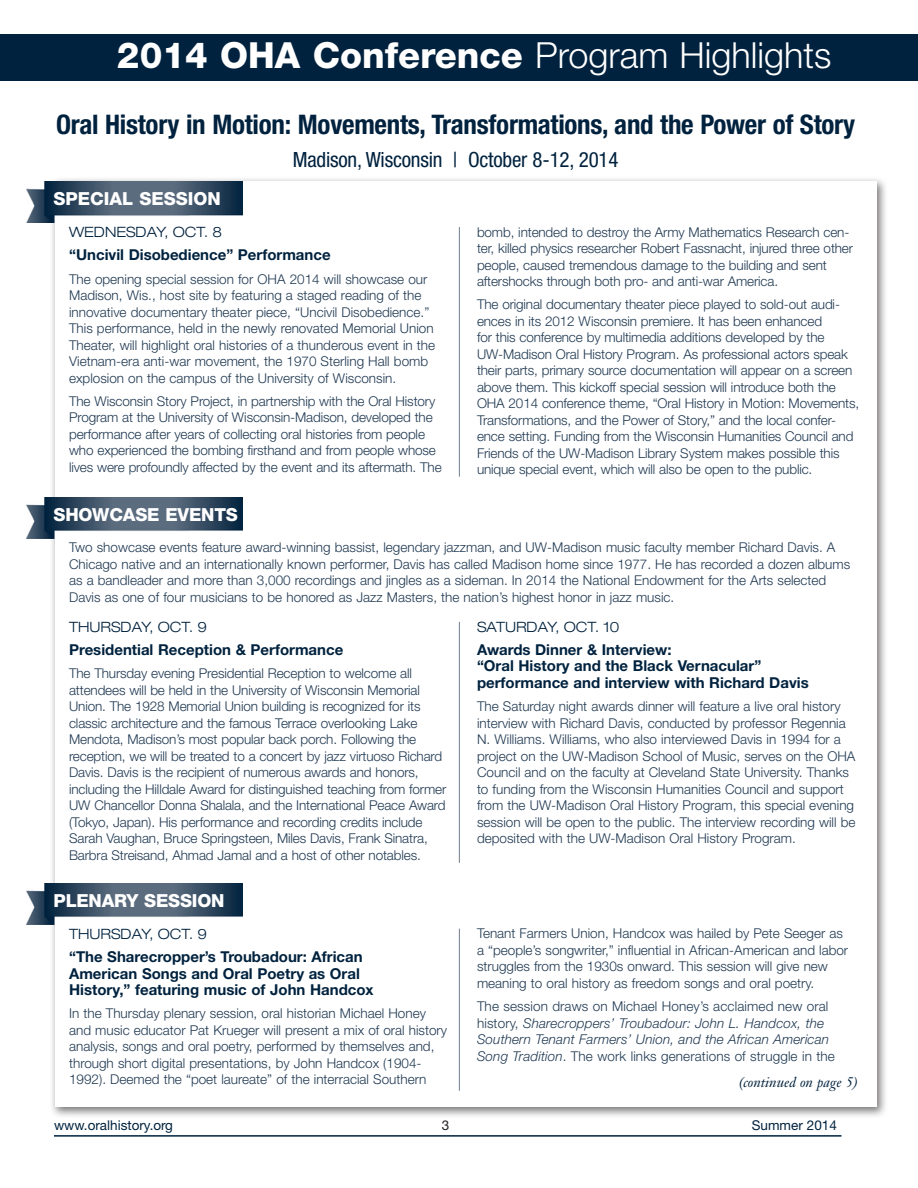
<style>
.page{position:relative;width:918px;height:1188px;background:#fff}
.page>*{position:absolute;margin:0;border:0;box-sizing:border-box;transform-origin:0 0}
.t1{font:800 36px "Helvetica Neue LT Std";color:#fff}
.t2{font:700 condensed 27px "Helvetica Neue LT Std";letter-spacing:-.01em;color:#00223e}
.t3{font:condensed 21px "Helvetica Neue LT Std";letter-spacing:-.01em;color:#00223e}
.t4{font:800 18px "Helvetica Neue LT Std";letter-spacing:-.01em;color:#fff}
.t5{font:700 15px/16.5px "Helvetica Neue LT Std";color:#00223e}
.t6{font:300 expanded 14.25px "Helvetica Neue LT Std";color:#00223e}
.t7{font:italic 14.25px "Janson Text";color:#00223e}
.t8{font:300 13.5px/16.5px "Helvetica Neue LT Std";color:#203952}
.t9{font:italic 300 13.5px/16.5px "Helvetica Neue LT Std";letter-spacing:.01em;color:#203952}
.t10{font:13.5px "Helvetica Neue LT Std";color:#00223e}
.t11{font:13.5px "Helvetica Neue LT Std";color:#231f20}
.s1{font-weight:300}
.s2{font-style:normal}
</style>
<div class="page">
<div style="left:0;top:35px;width:918px;height:46px;background:#00223e"></div>
<hr style="left:54px;top:1135px;width:788px;height:2px;background:#00223e">
<div style="left:50px;top:177px;width:838px;height:941px;background:#231f20;opacity:.6"></div>
<div style="left:55px;top:182px;width:822px;height:925px;background:#fff"></div>
<img style="left:26px;top:182px;width:216px;height:41px">
<img style="left:26px;top:497px;width:216px;height:41px">
<img style="left:26px;top:883px;width:216px;height:42px">
<hr style="left:459px;top:227px;width:1px;height:250px;background:#6f7e8e">
<hr style="left:459px;top:622px;width:1px;height:241px;background:#6f7e8e">
<hr style="left:459px;top:929px;width:1px;height:162px;background:#6f7e8e">
<h1 class="t1" style="left:117px;top:34px;width:716px">2014 OHA CONFERENCE <span class="s1">Program Highlights</span></h1>
<h2 class="t2" style="left:56px;top:108px;width:801px">Oral History in Motion: Movements, Transformations, and the Power of Story</h2>
<h3 class="t3" style="left:293px;top:147px;width:327px">Madison, Wisconsin | October 8-12, 2014</h3>
<h3 class="t4" style="left:54px;top:188px;width:169px">SPECIAL SESSION</h3>
<p class="t6" style="left:69px;top:224px;width:154px">WEDNESDAY, OCT. 8</p>
<p class="t5" style="left:69px;top:247px;width:263px">“Uncivil Disobedience” Performance</p>
<p class="t8" style="left:69px;top:270px;width:199px">The opening special session for OHA</p>
<p class="t8" style="left:477px;top:223px;width:378px">bomb, intended to destroy the Army Mathematics Research cen&shy;ter, killed physics researcher Robert Fassnacht, injured three other people, caused tremendous damage to the building and sent aftershocks through both pro- and anti-war America.</p>
<p class="t8" style="left:477px;top:296px;width:377px">The original documentary theater piece played to sold-out audi&shy;ences in its 2012 Wisconsin premiere. It has been enhanced<br>for this conference by multimedia additions developed by the UW-Madison Oral History Program. As professional actors speak their parts, primary source documentation will appear on a screen above them. This kickoff special session will introduce both the<br>OHA</p>
<p class="t8" style="left:69px;top:270px;width:368px;text-indent:221px">2014 will showcase our Madison, Wis., host site by featuring a staged reading of the innovative documentary theater piece, “Uncivil Disobedience.” This performance, held in the newly renovated Memorial Union Theater, will highlight oral histories of a thunderous event in the Vietnam-era anti-war movement, the 1970 Sterling Hall bomb explosion on the campus of the University of Wisconsin.</p>
<p class="t8" style="left:69px;top:393px;width:374px">The Wisconsin Story Project, in partnership with the Oral History Program at the University of Wisconsin-Madison, developed the performance after years of collecting oral histories from people who experienced the bombing firsthand and from people whose lives were profoundly affected by the event and its aftermath. The</p>
<p class="t8" style="left:477px;top:395px;width:384px;text-indent:32px">2014 conference theme, “Oral History in Motion: Movements, Transformations, and the Power of Story,” and the local confer&shy;ence setting. Funding from the Wisconsin Humanities Council and Friends of the UW-Madison Library System makes possible this unique special event, which will also be open to the public.</p>
<h3 class="t4" style="left:54px;top:504px;width:184px">SHOWCASE EVENTS</h3>
<p class="t8" style="left:69px;top:539px;width:783px">Two showcase events feature award-winning bassist, legendary jazzman, and UW-Madison music faculty member Richard Davis. A Chicago native and an internationally known performer, Davis has called Madison home since 1977. He has recorded a dozen albums as a bandleader and more than 3,000 recordings and jingles as a sideman. In 2014 the National Endowment for the Arts selected Davis as one of four musicians to be honored as Jazz Masters, the nation’s highest honor in jazz music.</p>
<p class="t6" style="left:69px;top:618px;width:139px">THURSDAY, OCT. 9</p>
<p class="t5" style="left:69px;top:641px;width:276px">Presidential Reception &amp; Performance</p>
<p class="t8" style="left:69px;top:665px;width:379px">The Thursday evening Presidential Reception to welcome all attendees will be held in the University of Wisconsin Memorial Union. The 1928 Memorial Union building is recognized for its classic architecture and the famous Terrace overlooking Lake Mendota, Madison’s most popular back porch. Following the reception, we will be treated to a concert by jazz virtuoso Richard Davis. Davis is the recipient of numerous awards and honors, including the Hilldale Award for distinguished teaching from former UW Chancellor Donna Shalala, and the International Peace Award (Tokyo, Japan). His performance and recording credits include Sarah Vaughan, Bruce Springsteen, Miles Davis, Frank Sinatra, Barbra Streisand, Ahmad Jamal and a host of other notables.</p>
<p class="t6" style="left:477px;top:618px;width:144px">SATURDAY, OCT. 10</p>
<p class="t5" style="left:477px;top:641px;width:333px">Awards Dinner &amp; Interview:<br>“Oral History and the Black Vernacular” performance and interview with Richard Davis</p>
<p class="t8" style="left:477px;top:698px;width:380px">The Saturday night awards dinner will feature a live oral history interview with Richard Davis, conducted by professor Regennia N. Williams. Williams, who also interviewed Davis in 1994 for a project on the UW-Madison School of Music, serves on the OHA Council and on the faculty at Cleveland State University. Thanks to funding from the Wisconsin Humanities Council and support from the UW-Madison Oral History Program, this special evening session will be open to the public. The interview recording will be deposited with the UW-Madison Oral History Program.</p>
<h3 class="t4" style="left:54px;top:890px;width:173px">PLENARY SESSION</h3>
<p class="t6" style="left:69px;top:925px;width:139px">THURSDAY, OCT. 9</p>
<p class="t5" style="left:69px;top:948px;width:306px">“The Sharecropper’s Troubadour: African<br>American Songs and Oral Poetry as Oral<br>History,” featuring music of John Handcox</p>
<p class="t8" style="left:69px;top:1005px;width:379px">In the Thursday plenary session, oral historian Michael Honey and music educator Pat Krueger will present a mix of oral history analysis, songs and oral poetry, performed by themselves and, through short digital presentations, by John Handcox (1904- 1992). Deemed the “poet laureate” of the interracial Southern</p>
<p class="t8" style="left:477px;top:925px;width:373px">Tenant Farmers Union, Handcox was hailed by Pete Seeger as a “people’s songwriter,” influential in African-American and labor struggles from the 1930s onward. This session will give new meaning to oral history as freedom songs and oral poetry.</p>
<p class="t9" style="left:477px;top:998px;width:359px"><span class="s2">The session draws on Michael Honey’s acclaimed new oral history,</span> Sharecroppers’ Troubadour: John L. Handcox, the Southern Tenant Farmers’ Union, and the African American Song Tradition<span class="s2">. The work links generations of struggle in the</span></p>
<p class="t7" style="left:739px;top:1073px;width:121px">(continued on page 5)</p>
<p class="t10" style="left:54px;top:1117px;width:121px">www.oralhistory.org</p>
<p class="t11" style="left:442px;top:1117px;width:9px">3</p>
<p class="t10" style="left:752px;top:1117px;width:87px">Summer 2014</p>
</div>
